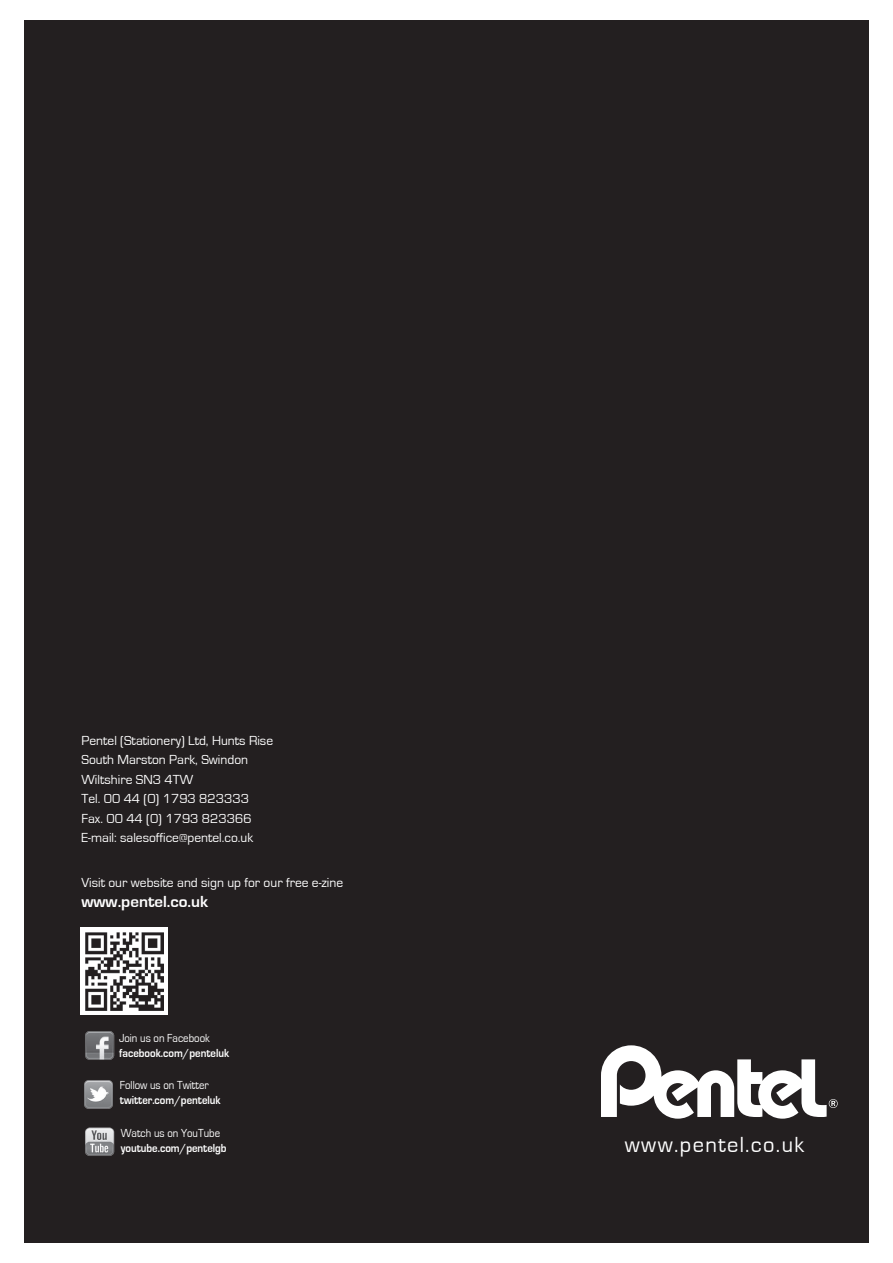
<style>
.page{position:relative;width:893px;height:1263px;background:#fff}
.page>*{position:absolute;margin:0;border:0;box-sizing:border-box;transform-origin:0 0}
.t1{font:22.5px "Eurostile";letter-spacing:.06em;color:#fff}
.t2{font:700 16.5px "Eurostile";color:#fff}
.t3{font:13.5px/19.5px "Eurostile";color:#fff}
.t4{font:700 12px/15px "Eurostile";color:#fff;scale:.9 1}
.s1{font-weight:400}
</style>
<div class="page">
<div style="left:0;top:11px;width:893px;height:1252px;background:#231f20"></div>
<svg style="left:601px;top:1045px;width:237px;height:74px"></svg>
<img style="left:85px;top:1031px;width:30px;height:29px">
<img style="left:84px;top:1080px;width:29px;height:29px">
<img style="left:85px;top:1127px;width:30px;height:29px">
<div style="left:81px;top:927px;width:87px;height:87px;background:#fff"></div>
<img style="left:85px;top:932px;width:78px;height:78px">
<div style="left:0;top:0;width:23px;height:1263px;background:#fff"></div>
<div style="left:870px;top:0;width:23px;height:1263px;background:#fff"></div>
<div style="left:0;top:0;width:893px;height:20px;background:#fff"></div>
<div style="left:0;top:1243px;width:893px;height:20px;background:#fff"></div>
<p class="t3" style="left:81px;top:731px;width:193px">Pentel (Stationery) Ltd, Hunts Rise<br>South Marston Park, Swindon<br>Wiltshire SN3 4TW<br>Tel. 00 44 (0) 1793 823333<br>Fax. 00 44 (0) 1793 823366<br>E-mail: salesoffice@pentel.co.uk</p>
<p class="t3" style="left:81px;top:873px;width:263px">Visit our website and sign up for our free e-zine</p>
<p class="t2" style="left:81px;top:892px;width:128px">www.pentel.co.uk</p>
<p class="t4" style="left:119px;top:1030px;width:124px"><span class="s1">Join us on Facebook </span>facebook.com/penteluk</p>
<p class="t4" style="left:120px;top:1078px;width:114px"><span class="s1">Follow us on Twitter </span>twitter.com/penteluk</p>
<p class="t4" style="left:121px;top:1126px;width:119px"><span class="s1">Watch us on YouTube </span>youtube.com/pentelgb</p>
<p class="t1" style="left:625px;top:1132px;width:181px">www.pentel.co.uk</p>
</div>
